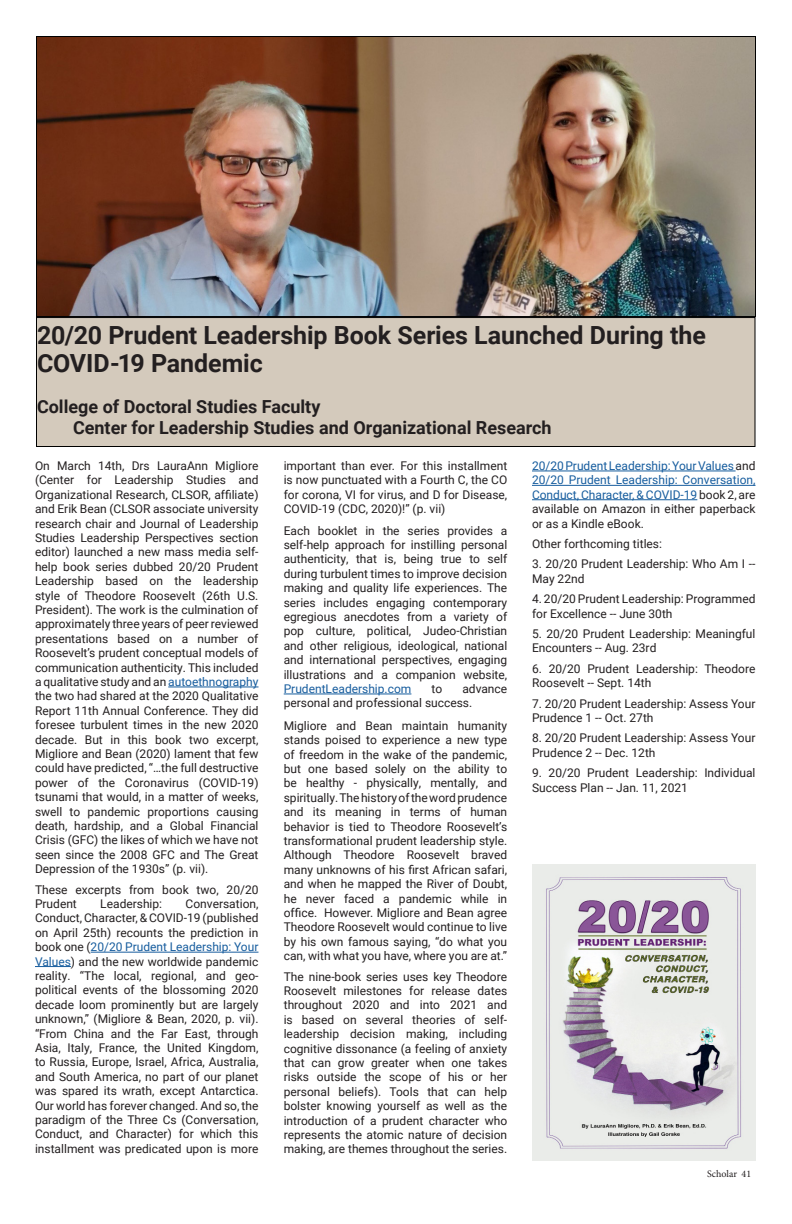
<style>
.page{position:relative;width:792px;height:1224px;background:#fff}
.page>*{position:absolute;margin:0;border:0;box-sizing:border-box;transform-origin:0 0}
.Body_Titles{font:700 25px/28px "Roboto";letter-spacing:-.005em;color:#231f20}
.t1{font:700 18px "Roboto";color:#231f20}
.TOC_title{font:12px/14.4px "Roboto";color:#231f20}
.TOC_title-2{font:12px/14.4px "Roboto";color:#175d9e;text-align:justify}
.t2{font:10px "Minion Pro";letter-spacing:-.005em;color:#231f20}
.s1{color:#175d9e}
.s2{color:#231f20}
</style>
<div class="page">
<div style="left:36px;top:318px;width:719px;height:128px;background:#d4cabc"></div>
<div style="left:36px;top:317px;width:720px;height:130px;border:1px solid #000"></div>
<img style="left:38px;top:38px;width:716px;height:277px">
<hr style="left:168px;top:687px;width:90px;height:1px;background:#175d9e">
<hr style="left:91px;top:952px;width:167px;height:1px;background:#175d9e">
<hr style="left:35px;top:966px;width:36px;height:1px;background:#175d9e">
<hr style="left:284px;top:694px;width:127px;height:1px;background:#175d9e">
<hr style="left:532px;top:471px;width:204px;height:1px;background:#175d9e">
<hr style="left:532px;top:485px;width:224px;height:1px;background:#175d9e">
<hr style="left:532px;top:499px;width:165px;height:1px;background:#175d9e">
<img style="left:532px;top:864px;width:224px;height:297px">
<p class="Body_Titles" style="left:37px;top:320px;width:671px">20/20 Prudent Leadership Book Series Launched During the<br>COVID-19 Pandemic</p>
<p class="t1" style="left:37px;top:394px;width:285px">College of Doctoral Studies Faculty</p>
<p class="t1" style="left:73px;top:415px;width:480px">Center for Leadership Studies and Organizational Research</p>
<p class="TOC_title" style="left:35px;top:458px;width:225px;text-align:justify">On March 14th, Drs LauraAnn Migliore (Center for Leadership Studies and Organizational Research, CLSOR, affiliate) and Erik Bean (CLSOR associate university research chair and Journal of Leadership Studies Leadership Perspectives section editor) launched a new mass media self&shy;help book series dubbed 20/20 Prudent Leadership based on the leadership style of Theodore Roosevelt (26th U.S.<br>President). The work is the culmination of approximately three years of peer reviewed presentations based on a number of Roosevelt’s prudent conceptual models of communication authenticity. This included a qualitative study and an <span class="s1">autoethnography </span>the two had shared at the 2020 Qualitative Report 11th Annual Conference. They did foresee turbulent times in the new 2020 decade. But in this book two excerpt, Migliore and Bean (2020) lament that few could have predicted, “…the full destructive power of the Coronavirus (COVID-19) tsunami that would, in a matter of weeks, swell to pandemic proportions causing death, hardship, and a Global Financial Crisis (GFC) the likes of which we have not seen since the 2008 GFC and The Great Depression of the 1930s” (p. vii).</p>
<p class="TOC_title" style="left:35px;top:882px;width:225px">These excerpts from book two, 20/20<br>Prudent</p>
<p class="TOC_title" style="left:284px;top:458px;width:225px;text-align:justify">important than ever. For this installment is now punctuated with a Fourth C, the CO for corona, VI for virus, and D for Disease, COVID-19 (CDC, 2020)!” (p. vii)</p>
<p class="TOC_title" style="left:284px;top:523px;width:225px;text-align:justify">Each booklet in the series provides a self-help approach for instilling personal authenticity, that is, being true to self during turbulent times to improve decision making and quality life experiences. The series includes engaging contemporary egregious anecdotes from a variety of pop culture, political, Judeo-Christian and other religious, ideological, national and international perspectives, engaging illustrations and a companion website, <span class="s1">PrudentLeadership.com</span></p>
<p class="TOC_title-2" style="left:532px;top:458px;width:225px">20/20 Prudent Leadership: Your Values <span class="s2">and </span>20/20 Prudent Leadership: Conversation, Conduct, Character, &amp; COVID-19 <span class="s2">book 2, are available on Amazon in either paperback or as a Kindle eBook.</span></p>
<p class="TOC_title" style="left:532px;top:536px;width:132px">Other forthcoming titles:</p>
<p class="TOC_title" style="left:532px;top:557px;width:225px">3. 20/20 Prudent Leadership: Who Am I --<br>May 22nd</p>
<p class="TOC_title" style="left:532px;top:591px;width:225px">4. 20/20 Prudent Leadership: Programmed for Excellence -- June 30th</p>
<p class="TOC_title" style="left:532px;top:626px;width:225px">5. 20/20 Prudent Leadership: Meaningful<br>Encounters -- Aug. 23rd</p>
<p class="TOC_title" style="left:532px;top:661px;width:225px">6. 20/20 Prudent Leadership: Theodore<br>Roosevelt -- Sept. 14th</p>
<p class="TOC_title" style="left:532px;top:696px;width:225px">7. 20/20 Prudent Leadership: Assess Your<br>Prudence 1 -- Oct. 27th</p>
<p class="TOC_title" style="left:532px;top:731px;width:225px">8. 20/20 Prudent Leadership: Assess Your<br>Prudence 2 -- Dec. 12th</p>
<p class="TOC_title" style="left:532px;top:765px;width:225px">9. 20/20 Prudent Leadership: Individual<br>Success Plan -- Jan. 11, 2021</p>
<p class="TOC_title" style="left:284px;top:681px;width:225px;text-indent:179px">advance personal and professional success.</p>
<p class="TOC_title" style="left:284px;top:718px;width:225px;text-align:justify">Migliore and Bean maintain humanity stands poised to experience a new type of freedom in the wake of the pandemic, but one based solely on the ability to be healthy - physically, mentally, and spiritually. The history of the word prudence and its meaning in terms of human behavior is tied to Theodore Roosevelt’s transformational prudent leadership style.<br>Although Theodore Roosevelt braved many unknowns of his first African safari, and when he mapped the River of Doubt, he never faced a pandemic while in office. However. Migliore and Bean agree Theodore Roosevelt would continue to live by his own famous saying, “do what you can, with what you have, where you are at.”</p>
<p class="TOC_title" style="left:284px;top:969px;width:225px;text-align:justify">The nine-book series uses key Theodore Roosevelt milestones for release dates throughout 2020 and into 2021 and is based on several theories of self&shy;leadership decision making, including cognitive dissonance (a feeling of anxiety that can grow greater when one takes risks outside the scope of his or her personal beliefs). Tools that can help bolster knowing yourself as well as the introduction of a prudent character who represents the atomic nature of decision making, are themes throughout the series.</p>
<p class="TOC_title" style="left:432px;top:681px;width:12px">to</p>
<p class="TOC_title" style="left:100px;top:896px;width:63px">Leadership:</p>
<p class="TOC_title" style="left:35px;top:896px;width:225px;text-align:justify;text-indent:151px">Conversation, Conduct, Character, &amp; COVID-19 (published on April 25th) recounts the prediction in book one (<span class="s1">20/20 Prudent Leadership: Your Values</span>) and the new worldwide pandemic reality. “The local, regional, and geo&shy;political events of the blossoming 2020 decade loom prominently but are largely unknown,” (Migliore &amp; Bean, 2020, p. vii). “From China and the Far East, through Asia, Italy, France, the United Kingdom, to Russia, Europe, Israel, Africa, Australia, and South America, no part of our planet was spared its wrath, except Antarctica.<br>Our world has forever changed. And so, the paradigm of the Three Cs (Conversation, Conduct, and Character) for which this installment was predicated upon is more</p>
<p class="t2" style="left:707px;top:1167px;width:46px">Scholar 41</p>
</div>
